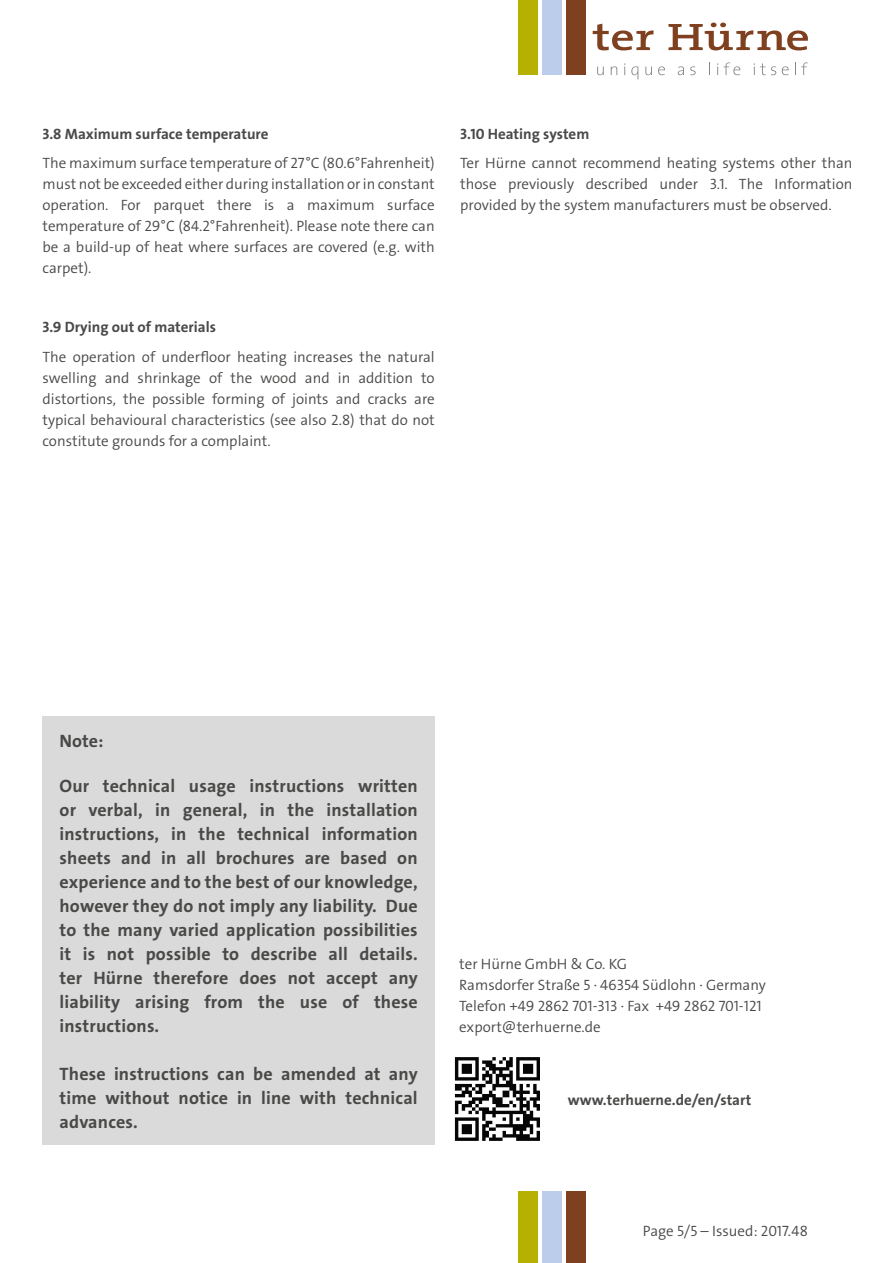
<style>
.page{position:relative;width:893px;height:1263px;background:#fff}
.page>*{position:absolute;margin:0;border:0;box-sizing:border-box;transform-origin:0 0}
.t1{font:18px/24px "The Sans LP7 Bld";letter-spacing:.01em;color:#494948;text-align:justify}
.t2{font:15px/21px "The Sans LP4 Se Lig";color:#494948;text-align:justify}
.t3{font:15px "The Sans LP7 Bld";color:#494948}
</style>
<div class="page">
<svg style="left:593px;top:24px;width:61px;height:26px"></svg>
<svg style="left:668px;top:23px;width:140px;height:27px"></svg>
<div style="left:542px;top:0;width:20px;height:75px;background:#bccdeb"></div>
<div style="left:566px;top:0;width:19px;height:75px;background:#7e401f"></div>
<div style="left:519px;top:0;width:19px;height:75px;background:#b6b001"></div>
<svg style="left:597px;top:67px;width:7px;height:8px"></svg>
<svg style="left:611px;top:66px;width:6px;height:9px"></svg>
<svg style="left:631px;top:66px;width:7px;height:13px"></svg>
<svg style="left:645px;top:67px;width:7px;height:8px"></svg>
<svg style="left:658px;top:66px;width:7px;height:9px"></svg>
<svg style="left:678px;top:66px;width:6px;height:9px"></svg>
<svg style="left:690px;top:66px;width:6px;height:9px"></svg>
<svg style="left:709px;top:63px;width:1px;height:12px"></svg>
<svg style="left:717px;top:62px;width:23px;height:13px"></svg>
<svg style="left:754px;top:63px;width:22px;height:12px"></svg>
<svg style="left:782px;top:66px;width:7px;height:9px"></svg>
<svg style="left:795px;top:62px;width:13px;height:13px"></svg>
<div style="left:542px;top:1191px;width:19px;height:72px;background:#bccdeb"></div>
<div style="left:566px;top:1191px;width:19px;height:72px;background:#7e401f"></div>
<div style="left:518px;top:1191px;width:19px;height:72px;background:#b6b001"></div>
<div style="left:43px;top:716px;width:392px;height:428px;background:#dadada"></div>
<svg style="left:455px;top:1057px;width:85px;height:84px"></svg>
<p class="t3" style="left:43px;top:124px;width:227px">3.8 Maximum surface temperature</p>
<p class="t2" style="left:43px;top:153px;width:394px">The maximum surface temperature of 27°C (80.6°Fahrenheit) must not be exceeded either during installation or in constant operation. For parquet there is a maximum surface temperature of 29°C (84.2°Fahrenheit). Please note there can be a build-up of heat where surfaces are covered (e.g. with carpet).</p>
<p class="t3" style="left:43px;top:317px;width:175px">3.9 Drying out of materials</p>
<p class="t2" style="left:43px;top:346px;width:394px">The operation of underfloor heating increases the natural swelling and shrinkage of the wood and in addition to distortions, the possible forming of joints and cracks are typical behavioural characteristics (see also 2.8) that do not constitute grounds for a complaint.</p>
<p class="t3" style="left:460px;top:124px;width:131px">3.10 Heating system</p>
<p class="t2" style="left:460px;top:153px;width:394px">Ter Hürne cannot recommend heating systems other than those previously described under 3.1. The Information provided by the system manufacturers must be observed.</p>
<p class="t1" style="left:60px;top:729px;width:45px">Note:</p>
<p class="t1" style="left:60px;top:774px;width:360px">Our technical usage instructions written or verbal, in general, in the installation instructions, in the technical information sheets and in all brochures are based on experience and to the best of our knowledge, however they do not imply any liability. Due to the many varied application possibilities it is not possible to describe all details. ter Hürne therefore does not accept any liability arising from the use of these instructions.</p>
<p class="t1" style="left:60px;top:1061px;width:360px">These instructions can be amended at any time without notice in line with technical advances.</p>
<p class="t2" style="left:459px;top:953px;width:308px;text-align:left">ter Hürne GmbH &amp; Co. KG<br>Ramsdorfer Straße 5 · 46354 Südlohn · Germany Telefon +49 2862 701-313 · Fax +49 2862 701-121 export@terhuerne.de</p>
<p class="t3" style="left:568px;top:1090px;width:185px">www.terhuerne.de/en/start</p>
<p class="t2" style="left:643px;top:1220px;width:166px">Page 5/5 – Issued: 2017.48</p>
</div>
